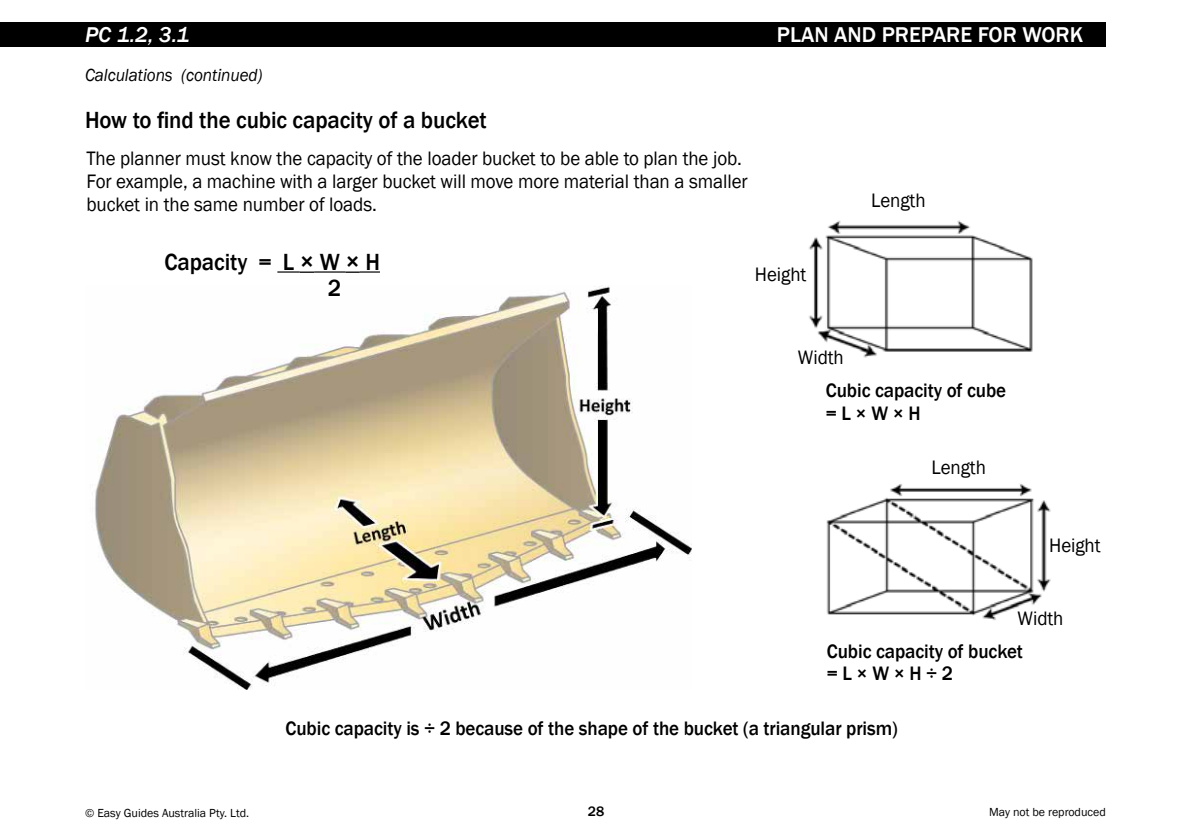
<style>
.page{position:relative;width:1191px;height:840px;background:#fff}
.page>*{position:absolute;margin:0;border:0;box-sizing:border-box;transform-origin:0 0}
.t1{font:500 24px/25.4px "Franklin Gothic";letter-spacing:-.005em;color:#000;scale:.95 1}
.t2{font:500 22px "Franklin Gothic";color:#fff}
.t3{font:italic 500 22px "Franklin Gothic";color:#fff}
.t4{font:20px/22.8px "Franklin Gothic";letter-spacing:-.005em;color:#000;scale:.95 1}
.t5{font:500 20px/22.8px "Franklin Gothic";letter-spacing:-.005em;color:#000;scale:.95 1}
.t6{font:italic 18px "Franklin Gothic";letter-spacing:-.005em;color:#000;scale:.95 1}
.t7{font:500 14px "Franklin Gothic";color:#000}
.t8{font:12px "Franklin Gothic";color:#000}
.s1{font-size:26px}
</style>
<div class="page">
<div style="left:0;top:23px;width:1106px;height:24px;background:#000"></div>
<img style="left:95px;top:286px;width:596px;height:403px">
<svg style="left:277px;top:271px;width:37px;height:2px"></svg>
<hr style="left:314px;top:271px;width:31px;height:1px;background:#000">
<svg style="left:345px;top:271px;width:35px;height:2px"></svg>
<img style="left:809px;top:220px;width:224px;height:138px">
<img style="left:826px;top:484px;width:225px;height:137px">
<p class="t3" style="left:85px;top:22px;width:106px">PC 1.2, 3.1</p>
<p class="t6" style="left:85px;top:63px;width:188px">Calculations (continued)</p>
<p class="t1" style="left:85px;top:108px;width:424px">How to find the cubic capacity of a bucket</p>
<p class="t4" style="left:86px;top:148px;width:697px">The planner must know the capacity of the loader bucket to be able to plan the job.<br>For example, a machine with a larger bucket will move more material than a smaller bucket in the same number of loads.</p>
<p class="t2" style="left:777px;top:21px;width:308px">PLAN AND PREPARE FOR WORK</p>
<p class="t4" style="left:871px;top:190px;width:59px">Length</p>
<p class="t1" style="left:328px;top:249px;width:56px;text-indent:-163px">Capacity = L <span class="s1">×</span> W <span class="s1">×</span> H<br>2</p>
<p class="t4" style="left:755px;top:263px;width:56px">Height</p>
<p class="t4" style="left:798px;top:346px;width:50px">Width</p>
<p class="t5" style="left:826px;top:379px;width:191px">Cubic capacity of cube = L × W × H</p>
<p class="t4" style="left:931px;top:456px;width:59px">Length</p>
<p class="t4" style="left:1049px;top:533px;width:56px">Height</p>
<p class="t4" style="left:1017px;top:606px;width:50px">Width</p>
<p class="t5" style="left:827px;top:639px;width:208px">Cubic capacity of bucket = L × W × H ÷ 2</p>
<p class="t5" style="left:285px;top:716px;width:646px">Cubic capacity is ÷ 2 because of the shape of the bucket (a triangular prism)</p>
<p class="t8" style="left:85px;top:805px;width:166px">© Easy Guides Australia Pty. Ltd.</p>
<p class="t7" style="left:588px;top:802px;width:18px">28</p>
<p class="t8" style="left:989px;top:804px;width:118px">May not be reproduced</p>
</div>
